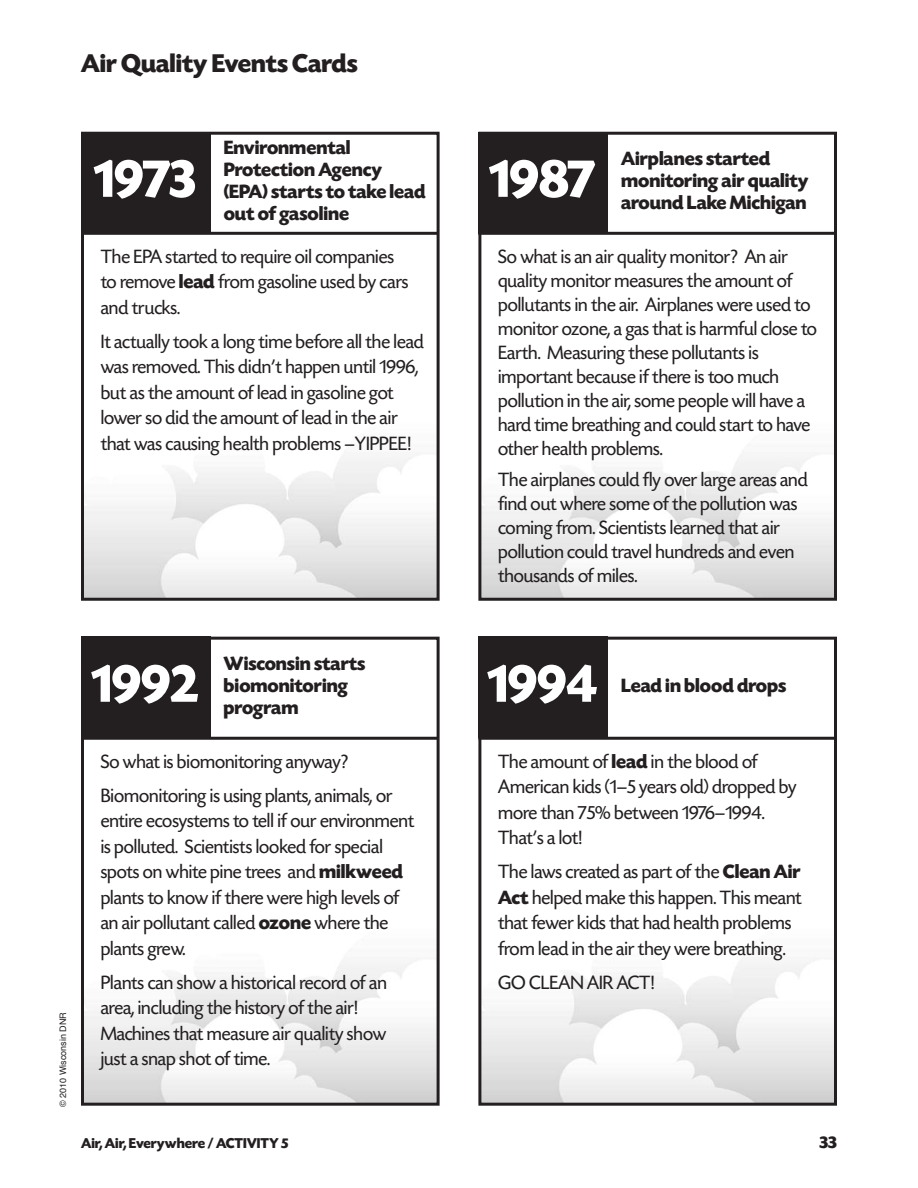
<style>
.page{position:relative;width:918px;height:1188px;background:#fff}
.page>*{position:absolute;margin:0;border:0;box-sizing:border-box;transform-origin:0 0}
.t1{font:700 57px "Today SH";color:#fff;scale:.95 1}
.t2{font:700 27px "Today SH";color:#231f20}
.t3{font:20.25px/25.5px "Today SH";color:#231f20}
.t4{font:700 20.25px/21.8px "Today SH";color:#231f20}
.t5{font:700 18px "Today SH";color:#231f20}
.t6{font:700 15px "Today SH";color:#231f20}
.t7{font:9px "Helvetica";color:#231f20}
.s1{font-weight:700}
</style>
<div class="page">
<img style="left:85px;top:452px;width:351px;height:145px">
<div style="left:81px;top:132px;width:359px;height:469px;border:3px solid #231f20"></div>
<div style="left:81px;top:132px;width:130px;height:101px;background:#231f20"></div>
<hr style="left:81px;top:232px;width:356px;height:3px;background:#231f20">
<img style="left:482px;top:452px;width:351px;height:145px">
<div style="left:478px;top:132px;width:359px;height:469px;border:3px solid #231f20"></div>
<div style="left:478px;top:132px;width:130px;height:101px;background:#231f20"></div>
<hr style="left:478px;top:232px;width:357px;height:3px;background:#231f20">
<img style="left:85px;top:957px;width:351px;height:145px">
<div style="left:81px;top:637px;width:359px;height:469px;border:3px solid #231f20"></div>
<div style="left:81px;top:637px;width:130px;height:101px;background:#231f20"></div>
<hr style="left:81px;top:737px;width:356px;height:3px;background:#231f20">
<img style="left:482px;top:957px;width:351px;height:145px">
<div style="left:478px;top:637px;width:359px;height:469px;border:3px solid #231f20"></div>
<div style="left:478px;top:637px;width:130px;height:101px;background:#231f20"></div>
<hr style="left:478px;top:737px;width:357px;height:3px;background:#231f20">
<h2 class="t2" style="left:81px;top:47px;width:278px">Air Quality Events Cards</h2>
<h1 class="t1" style="left:94px;top:144px;width:109px">1973</h1>
<p class="t4" style="left:224px;top:137px;width:203px">Environmental<br>Protection Agency (EPA) starts to take lead out of gasoline</p>
<p class="t3" style="left:101px;top:243px;width:309px">The EPA started to require oil companies to remove <span class="s1">lead</span> from gasoline used by cars and trucks.</p>
<p class="t3" style="left:101px;top:328px;width:324px">It actually took a long time before all the lead was removed. This didn’t happen until 1996, but as the amount of lead in gasoline got lower so did the amount of lead in the air that was causing health problems —YIPPEE!</p>
<h1 class="t1" style="left:489px;top:144px;width:113px">1987</h1>
<p class="t4" style="left:621px;top:147px;width:189px">Airplanes started monitoring air quality around Lake Michigan</p>
<p class="t3" style="left:498px;top:244px;width:320px;line-height:24px">So what is an air quality monitor? An air quality monitor measures the amount of pollutants in the air. Airplanes were used to monitor ozone, a gas that is harmful close to Earth. Measuring these pollutants is important because if there is too much pollution in the air, some people will have a hard time breathing and could start to have other health problems.</p>
<p class="t3" style="left:498px;top:467px;width:311px;line-height:24px">The airplanes could fly over large areas and find out where some of the pollution was coming from. Scientists learned that air pollution could travel hundreds and even thousands of miles.</p>
<p class="t7" style="left:59px;top:1107px;width:96px;rotate:-90deg">© 2010 Wisconsin DNR</p>
<p class="t4" style="left:224px;top:652px;width:143px">Wisconsin starts biomonitoring program</p>
<h1 class="t1" style="left:487px;top:649px;width:117px">1994</h1>
<p class="t3" style="left:498px;top:748px;width:300px">The amount of <span class="s1">lead</span> in the blood of<br>American kids (1–5 years old) dropped by more than 75% between 1976–1994.<br>That’s a lot!</p>
<p class="t3" style="left:498px;top:858px;width:305px">The laws created as part of the <span class="s1">Clean Air Act</span> helped make this happen. This meant that fewer kids that had health problems from lead in the air they were breathing.</p>
<p class="t3" style="left:498px;top:969px;width:158px">GO CLEAN AIR ACT!</p>
<h1 class="t1" style="left:91px;top:649px;width:114px">1992</h1>
<p class="t4" style="left:621px;top:674px;width:167px">Lead in blood drops</p>
<p class="t3" style="left:101px;top:744px;width:293px;line-height:34.2px">So what is biomonitoring anyway?<br>Biomonitoring is using plants, animals, or</p>
<p class="t3" style="left:101px;top:807px;width:315px">entire ecosystems to tell if our environment is polluted. Scientists looked for special spots on white pine trees and <span class="s1">milkweed </span>plants to know if there were high levels of an air pollutant called <span class="s1">ozone</span> where the plants grew.</p>
<p class="t3" style="left:101px;top:969px;width:288px">Plants can show a historical record of an area, including the history of the air!<br>Machines that measure air quality show just a snap shot of time.</p>
<p class="t6" style="left:81px;top:1134px;width:209px">Air, Air, Everywhere / ACTIVITY 5</p>
<p class="t5" style="left:819px;top:1131px;width:19px">33</p>
</div>
